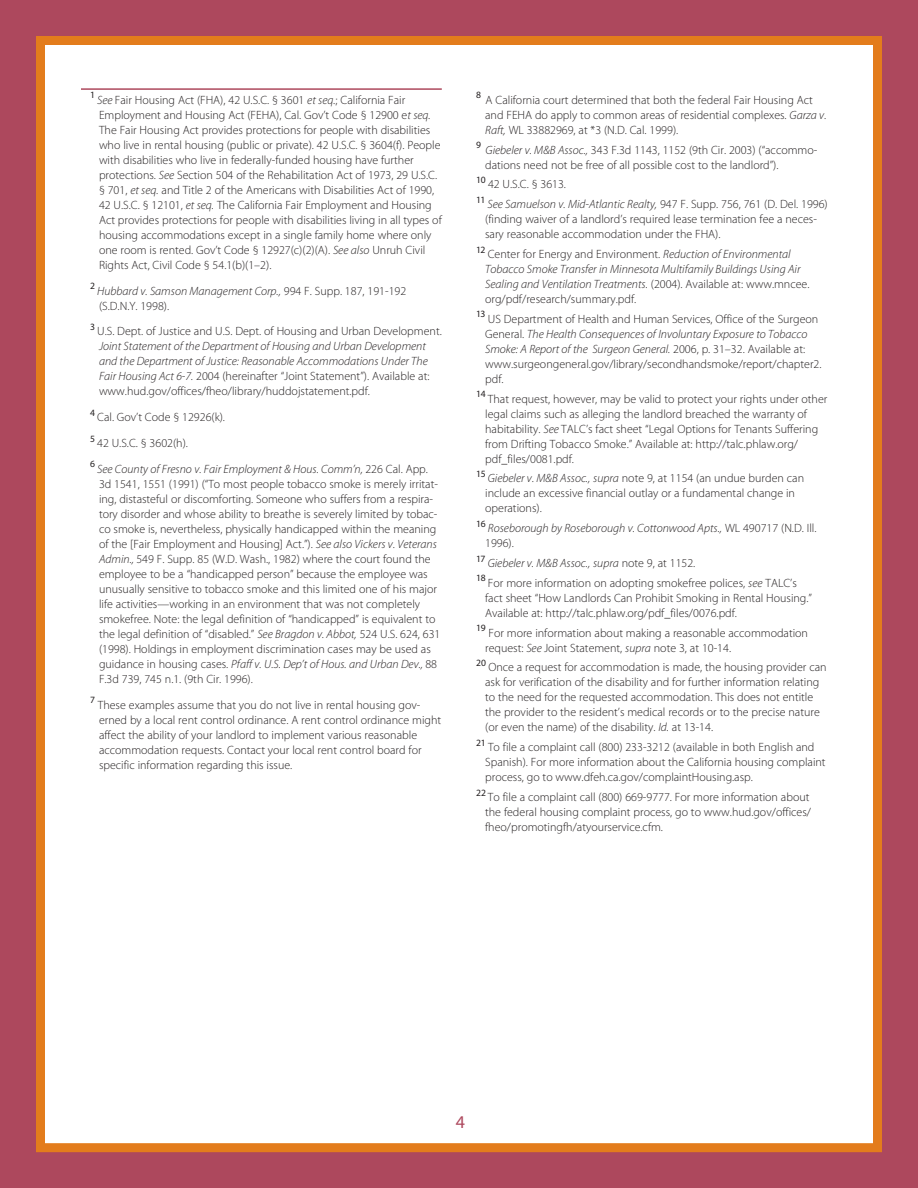
<style>
.page{position:relative;width:918px;height:1188px;background:#ad485d}
.page>*{position:absolute;margin:0;border:0;box-sizing:border-box;transform-origin:0 0}
.t1{font:18px "Myriad Pro";color:#ad485d}
.t2{font:300 12px/15px "Myriad Pro";color:#231f20}
.t3{font:italic 300 12px/15px "Myriad Pro";color:#231f20}
.t4{font:9.6px "Myriad Pro";letter-spacing:-.04em;color:#231f20}
.s1{font-style:italic}
.s2{font-style:normal}
</style>
<div class="page">
<div style="left:36px;top:36px;width:846px;height:1116px;background:#fff;border:9px solid #e37c1c"></div>
<hr style="left:81px;top:88px;width:361px;height:2px;background:#ad485d">
<p class="t4" style="left:90px;top:89px;width:6px">1</p>
<p class="t2" style="left:97px;top:92px;width:346px"><span class="s1">See</span> Fair Housing Act (FHA), 42 U.S.C. § 3601 <span class="s1">et seq.</span>; California Fair Employment and Housing Act (FEHA), Cal. Gov’t Code § 12900 e<span class="s1">t seq.<br></span>The Fair Housing Act provides protections for people with disabilities who live in rental housing (public or private). 42 U.S.C. § 3604(f). People with disabilities who live in federally-funded housing have further protections. <span class="s1">See</span> Section 504 of the Rehabilitation Act of 1973, 29 U.S.C. § 701, <span class="s1">et seq.</span> and Title 2 of the Americans with Disabilities Act of 1990, 42 U.S.C. § 12101, <span class="s1">et seq.</span> The California Fair Employment and Housing Act provides protections for people with disabilities living in all types of housing accommodations except in a single family home where only one room is rented. Gov’t Code § 12927(c)(2)(A). <span class="s1">See also</span> Unruh Civil Rights Act, Civil Code § 54.1(b)(1–2).</p>
<p class="t4" style="left:90px;top:280px;width:6px">2</p>
<p class="t2" style="left:97px;top:283px;width:311px"><span class="s1">Hubbard v. Samson Management Corp.,</span> 994 F. Supp. 187, 191-192 (S.D.N.Y. 1998).</p>
<p class="t4" style="left:90px;top:321px;width:6px">3</p>
<p class="t2" style="left:97px;top:324px;width:346px">U.S. Dept. of Justice and U.S. Dept. of Housing and Urban Development.</p>
<p class="t3" style="left:99px;top:339px;width:332px">Joint Statement of the Department of Housing and Urban Development and the Department of Justice: Reasonable Accommodations Under The Fair Housing Act 6-7. <span class="s2">2004 (hereinafter “Joint Statement”). Available at: www.hud.gov/offices/fheo/library/huddojstatement.pdf.</span></p>
<p class="t4" style="left:90px;top:407px;width:6px">4</p>
<p class="t2" style="left:97px;top:410px;width:129px">Cal. Gov’t Code § 12926(k).</p>
<p class="t4" style="left:90px;top:432px;width:6px">5</p>
<p class="t2" style="left:97px;top:435px;width:92px">42 U.S.C. § 3602(h).</p>
<p class="t4" style="left:90px;top:458px;width:6px">6</p>
<p class="t2" style="left:97px;top:461px;width:345px"><span class="s1">See County of Fresno v. Fair Employment &amp; Hous. Comm’n,</span> 226 Cal. App.<br>3d 1541, 1551 (1991) (“To most people tobacco smoke is merely irritat&shy;ing, distasteful or discomforting. Someone who suffers from a respira&shy;tory disorder and whose ability to breathe is severely limited by tobac&shy;co smoke is, nevertheless, physically handicapped within the meaning of the [Fair Employment and Housing] Act.”). <span class="s1">See also Vickers v. Veterans Admin.,</span> 549 F. Supp. 85 (W.D. Wash., 1982) where the court found the employee to be a “handicapped person” because the employee was unusually sensitive to tobacco smoke and this limited one of his major life activities—working in an environment that was not completely smokefree. Note: the legal definition of “handicapped” is equivalent to the legal definition of “disabled.” <span class="s1">See Bragdon v. Abbot,</span> 524 U.S. 624, 631 (1998). Holdings in employment discrimination cases may be used as guidance in housing cases. <span class="s1">Pfaff v. U.S. Dep’t of Hous. and Urban Dev.,</span> 88<br>F.3d 739, 745 n.1. (9th Cir. 1996).</p>
<p class="t4" style="left:90px;top:694px;width:6px">7</p>
<p class="t2" style="left:98px;top:697px;width:345px">These examples assume that you do not live in rental housing gov&shy;erned by a local rent control ordinance. A rent control ordinance might affect the ability of your landlord to implement various reasonable accommodation requests. Contact your local rent control board for specific information regarding this issue.</p>
<p class="t4" style="left:476px;top:89px;width:6px">8</p>
<p class="t2" style="left:485px;top:92px;width:343px">A California court determined that both the federal Fair Housing Act and FEHA do apply to common areas of residential complexes. <span class="s1">Garza v.<br>Raft,</span> WL 33882969, at *3 (N.D. Cal. 1999).</p>
<p class="t4" style="left:476px;top:139px;width:6px">9</p>
<p class="t2" style="left:485px;top:142px;width:334px"><span class="s1">Giebeler v. M&amp;B Assoc.,</span> 343 F.3d 1143, 1152 (9th Cir. 2003) (“accommo&shy;dations need not be free of all possible cost to the landlord”).</p>
<p class="t4" style="left:476px;top:174px;width:11px">10</p>
<p class="t2" style="left:488px;top:177px;width:79px">42 U.S.C. § 3613.</p>
<p class="t4" style="left:476px;top:194px;width:11px">11</p>
<p class="t2" style="left:485px;top:197px;width:344px"><span class="s1">See Samuelson v. Mid-Atlantic Realty,</span> 947 F. Supp. 756, 761 (D. Del. 1996) (finding waiver of a landlord’s required lease termination fee a neces&shy;sary reasonable accommodation under the FHA).</p>
<p class="t4" style="left:476px;top:243px;width:11px">12</p>
<p class="t3" style="left:485px;top:246px;width:326px"><span class="s2">Center for Energy and Environment.</span> Reduction of Environmental Tobacco Smoke Transfer in Minnesota Multifamily Buildings Using Air Sealing and Ventilation Treatments. <span class="s2">(2004). Available at: www.mncee. org/pdf/research/summary.pdf.</span></p>
<p class="t4" style="left:476px;top:308px;width:11px">13</p>
<p class="t2" style="left:485px;top:311px;width:338px">US Department of Health and Human Services, Office of the Surgeon General. <span class="s1">The Health Consequences of Involuntary Exposure to Tobacco Smoke: A Report of the Surgeon General.</span> 2006, p. 31–32. Available at: www.surgeongeneral.gov/library/secondhandsmoke/report/chapter2. pdf.</p>
<p class="t4" style="left:476px;top:388px;width:11px">14</p>
<p class="t2" style="left:485px;top:391px;width:344px">That request, however, may be valid to protect your rights under other legal claims such as alleging the landlord breached the warranty of habitability. <span class="s1">See</span> TALC’s fact sheet “Legal Options for Tenants Suffering from Drifting Tobacco Smoke.” Available at: http://talc.phlaw.org/ pdf_files/0081.pdf.</p>
<p class="t4" style="left:476px;top:468px;width:11px">15</p>
<p class="t2" style="left:485px;top:471px;width:320px"><span class="s1">Giebeler v. M&amp;B Assoc., supra</span> note 9, at 1154 (an undue burden can include an excessive financial outlay or a fundamental change in operations).</p>
<p class="t4" style="left:476px;top:518px;width:11px">16</p>
<p class="t3" style="left:485px;top:521px;width:333px">Roseborough by Roseborough v. Cottonwood Apts., <span class="s2">WL 490717 (N.D. Ill.<br>1996).</span></p>
<p class="t4" style="left:476px;top:552px;width:11px">17</p>
<p class="t3" style="left:488px;top:555px;width:209px">Giebeler v. M&amp;B Assoc., supra <span class="s2">note 9, at 1152.</span></p>
<p class="t4" style="left:476px;top:572px;width:11px">18</p>
<p class="t2" style="left:485px;top:575px;width:328px">For more information on adopting smokefree polices, <span class="s1">see</span> TALC’s fact sheet “How Landlords Can Prohibit Smoking in Rental Housing.”<br>Available at: http://talc.phlaw.org/pdf_files/0076.pdf.</p>
<p class="t4" style="left:476px;top:622px;width:11px">19</p>
<p class="t2" style="left:485px;top:625px;width:324px">For more information about making a reasonable accommodation request: <span class="s1">See</span> Joint Statement, <span class="s1">supra</span> note 3, at 10-14.</p>
<p class="t4" style="left:476px;top:657px;width:11px">20</p>
<p class="t2" style="left:485px;top:660px;width:343px">Once a request for accommodation is made, the housing provider can ask for verification of the disability and for further information relating to the need for the requested accommodation. This does not entitle the provider to the resident’s medical records or to the precise nature (or even the name) of the disability. <span class="s1">Id.</span> at 13-14.</p>
<p class="t4" style="left:476px;top:737px;width:11px">21</p>
<p class="t2" style="left:485px;top:740px;width:342px">To file a complaint call (800) 233-3212 (available in both English and<br>Spanish). For more information about the California housing complaint process, go to www.dfeh.ca.gov/complaintHousing.asp.</p>
<p class="t4" style="left:476px;top:786px;width:11px">22</p>
<p class="t2" style="left:485px;top:789px;width:327px">To file a complaint call (800) 669-9777. For more information about the federal housing complaint process, go to www.hud.gov/offices/ fheo/promotingfh/atyourservice.cfm.</p>
<h1 class="t1" style="left:456px;top:1111px;width:11px">4</h1>
</div>
